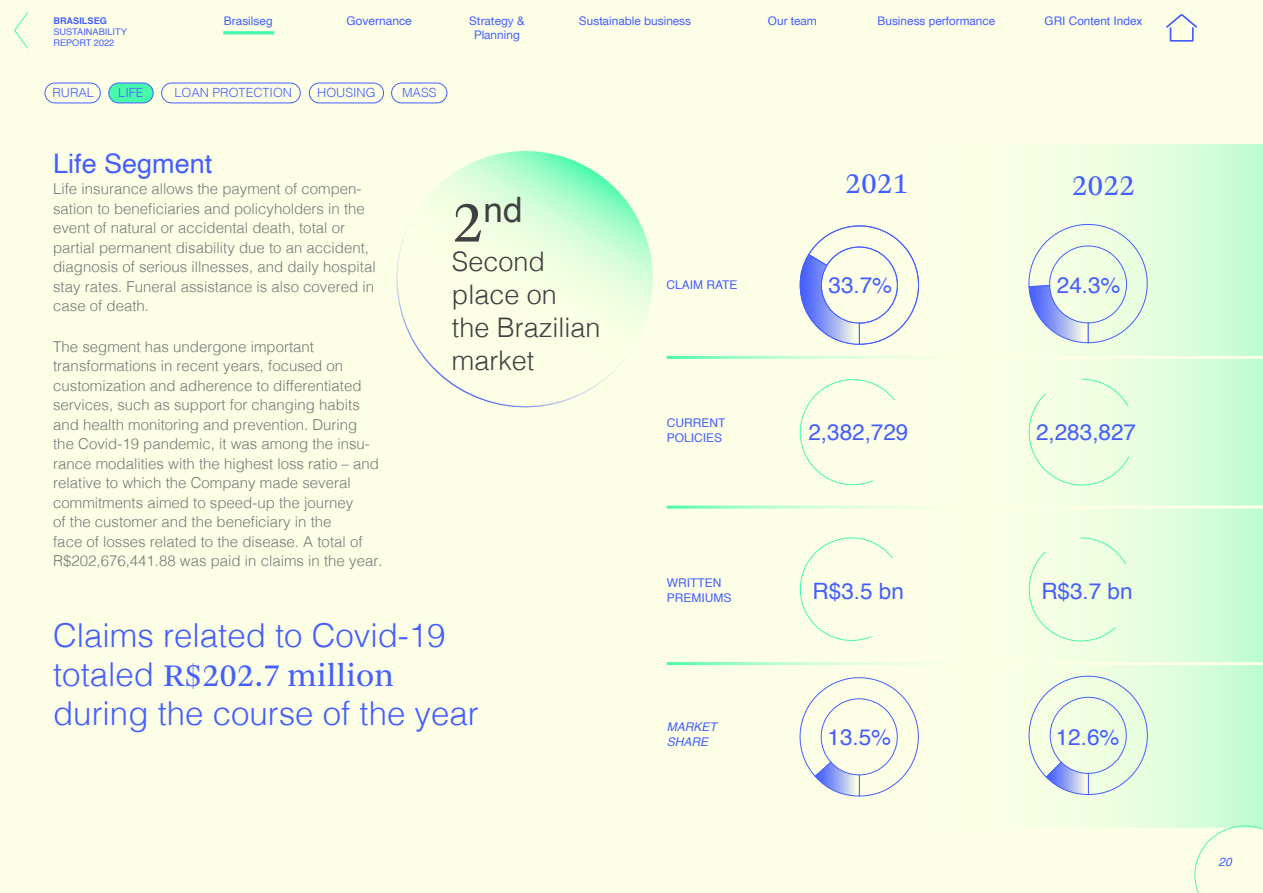
<style>
.page{position:relative;width:1263px;height:893px;background:#fcffe5}
.page>*{position:absolute;margin:0;border:0;box-sizing:border-box;transform-origin:0 0}
.t1{font:34.95px "Helvetica";color:#414042}
.t2{font:300 33px "Helvetica";color:#455eff}
.t3{font:33px "Arnhem";color:#455eff}
.t4{font:30px "Arnhem";color:#455eff}
.t5{font:300 27px/33px "Helvetica";color:#414042}
.t6{font:27px "Helvetica";color:#455eff}
.t7{font:22.5px "Helvetica";color:#455eff}
.t8{font:300 15px/19.5px "Helvetica";color:#787879}
.t9{font:300 12.6px "Helvetica";color:#455eff}
.t10{font:12px/15px "Helvetica";color:#455eff}
.t11{font:italic 12px/15px "Helvetica";color:#455eff}
.t12{font:11.85px "Helvetica";color:#455eff}
.t13{font:11.85px/14.2px "Helvetica Neue";color:#455eff;text-align:center}
.t14{font:italic 11.85px "Helvetica";color:#455eff}
.t15{font:9.15px/11.1px "Helvetica";color:#455eff}
.t16{font:700 9.15px "Helvetica";color:#455eff}
.s1{font-family:"Helvetica Neue"}
.s2{font-family:"Helvetica"}
.s3{font-family:"Arnhem";font-size:60px}
.s4{font-family:"Helvetica";font-weight:300}
</style>
<div class="page">
<svg style="left:666px;top:144px;width:597px;height:684px"></svg>
<hr style="left:667px;top:506px;width:596px;height:3px;background:#fff">
<hr style="left:667px;top:662px;width:596px;height:3px;background:#fff">
<hr style="left:667px;top:356px;width:596px;height:3px;background:#fff">
<svg style="left:396px;top:144px;width:277px;height:283px"></svg>
<div style="left:109px;top:83px;width:44px;height:20px;background:#46f9ab;border-radius:10px"></div>
<div style="left:109px;top:83px;width:44px;height:20px;border:1px solid #455eff;border-radius:10px"></div>
<svg style="left:794px;top:375px;width:101px;height:116px"></svg>
<div style="left:1028px;top:379px;width:102px;height:107px;background:#f2ffe2"></div>
<svg style="left:794px;top:533px;width:99px;height:114px"></svg>
<div style="left:1028px;top:537px;width:99px;height:105px;background:#f2ffe2"></div>
<div style="left:45px;top:83px;width:55px;height:20px;border:1px solid #455eff;border-radius:10px"></div>
<svg style="left:1027px;top:223px;width:122px;height:120px"></svg>
<svg style="left:793px;top:671px;width:132px;height:125px"></svg>
<svg style="left:1023px;top:670px;width:131px;height:125px"></svg>
<svg style="left:800px;top:218px;width:127px;height:127px"></svg>
<div style="left:161px;top:83px;width:139px;height:20px;border:1px solid #455eff;border-radius:10px"></div>
<div style="left:309px;top:83px;width:75px;height:20px;border:1px solid #455eff;border-radius:10px"></div>
<div style="left:391px;top:83px;width:56px;height:20px;border:1px solid #455eff;border-radius:10px"></div>
<svg style="left:1194px;top:826px;width:69px;height:67px"></svg>
<svg style="left:14px;top:12px;width:14px;height:37px"></svg>
<hr style="left:223px;top:31px;width:51px;height:3px;background:#46f9ab">
<svg style="left:1166px;top:14px;width:31px;height:27px"></svg>
<p class="t16" style="left:53px;top:15px;width:55px">BRASILSEG</p>
<p class="t12" style="left:877px;top:12px;width:119px">Business perform<span class="s1">ance</span></p>
<p class="t12" style="left:1044px;top:12px;width:99px">GRI Content Index</p>
<p class="t15" style="left:53px;top:26px;width:75px">SUSTAINABILITY<br>REPORT 2022</p>
<p class="t12" style="left:224px;top:12px;width:50px">Brasilseg</p>
<p class="t10" style="left:346px;top:14px;width:67px">Governance</p>
<p class="t13" style="left:469px;top:15px;width:57px">Strategy &amp;<br>Planning</p>
<p class="t13" style="left:579px;top:15px;width:114px"><span class="s2">Sustaina</span>ble business</p>
<p class="t12" style="left:768px;top:12px;width:51px">Our t<span class="s1">eam</span></p>
<p class="t9" style="left:52px;top:82px;width:43px">RURAL</p>
<p class="t9" style="left:118px;top:82px;width:27px">LIFE</p>
<p class="t9" style="left:175px;top:82px;width:119px">LOAN PROTECTION</p>
<p class="t9" style="left:317px;top:82px;width:60px">HOUSING</p>
<p class="t9" style="left:402px;top:82px;width:36px">MASS</p>
<h3 class="t6" style="left:53px;top:143px;width:161px">Life Segment</h3>
<p class="t8" style="left:53px;top:178px;width:324px">Life insurance allows the payment of compen&shy;sation to beneficiaries and policyholders in the event of natural or accidental death, total or partial permanent disability due to an accident, diagnosis of serious illnesses, and daily hospital stay rates. Funeral assistance is also covered in case of death.</p>
<p class="t8" style="left:53px;top:336px;width:331px">The segment has undergone important transformations in recent years, focused on customization and adherence to differentiated services, such as support for changing habits and health monitoring and prevention. During<br>the Covid-19 pandemic, it was among the insu&shy;rance modalities with the highest loss ratio – and relative to which the Company made several commitments aimed to speed-up the journey<br>of the customer and the beneficiary in the<br>face of losses related to the disease. A total of R$202,676,441.88 was paid in claims in the year.</p>
<h1 class="t1" style="left:452px;top:182px;width:72px"><span class="s3">2</span>nd</h1>
<h3 class="t5" style="left:452px;top:243px;width:150px">Second place on the Brazilian market</h3>
<h2 class="t2" style="left:53px;top:607px;width:394px">Claims related to Covid-19</h2>
<h2 class="t3" style="left:53px;top:657px;width:343px"><span class="s4">totaled</span> R$202.7 million</h2>
<h2 class="t2" style="left:53px;top:685px;width:427px">during the course of the year</h2>
<p class="t10" style="left:666px;top:277px;width:73px">CLAIM RATE</p>
<p class="t10" style="left:667px;top:415px;width:60px">CURRENT<br>POLICIES</p>
<p class="t10" style="left:667px;top:576px;width:66px">WRITTEN<br>PREMIUMS</p>
<p class="t11" style="left:667px;top:720px;width:52px">MARKET<br>SHARE</p>
<h3 class="t4" style="left:845px;top:167px;width:65px">2021</h3>
<h3 class="t4" style="left:1072px;top:168px;width:65px">2022</h3>
<h3 class="t7" style="left:828px;top:267px;width:65px">33.7%</h3>
<h3 class="t7" style="left:808px;top:414px;width:102px">2,382,729</h3>
<h3 class="t7" style="left:1057px;top:267px;width:65px">24.3%</h3>
<h3 class="t7" style="left:1036px;top:414px;width:102px">2,283,827</h3>
<h3 class="t7" style="left:812px;top:573px;width:93px">R$3.5 bn</h3>
<h3 class="t7" style="left:1041px;top:574px;width:93px">R$3.7 bn</h3>
<h3 class="t7" style="left:827px;top:720px;width:65px">13.5%</h3>
<h3 class="t7" style="left:1056px;top:720px;width:65px">12.6%</h3>
<p class="t14" style="left:1218px;top:855px;width:15px">20</p>
</div>
